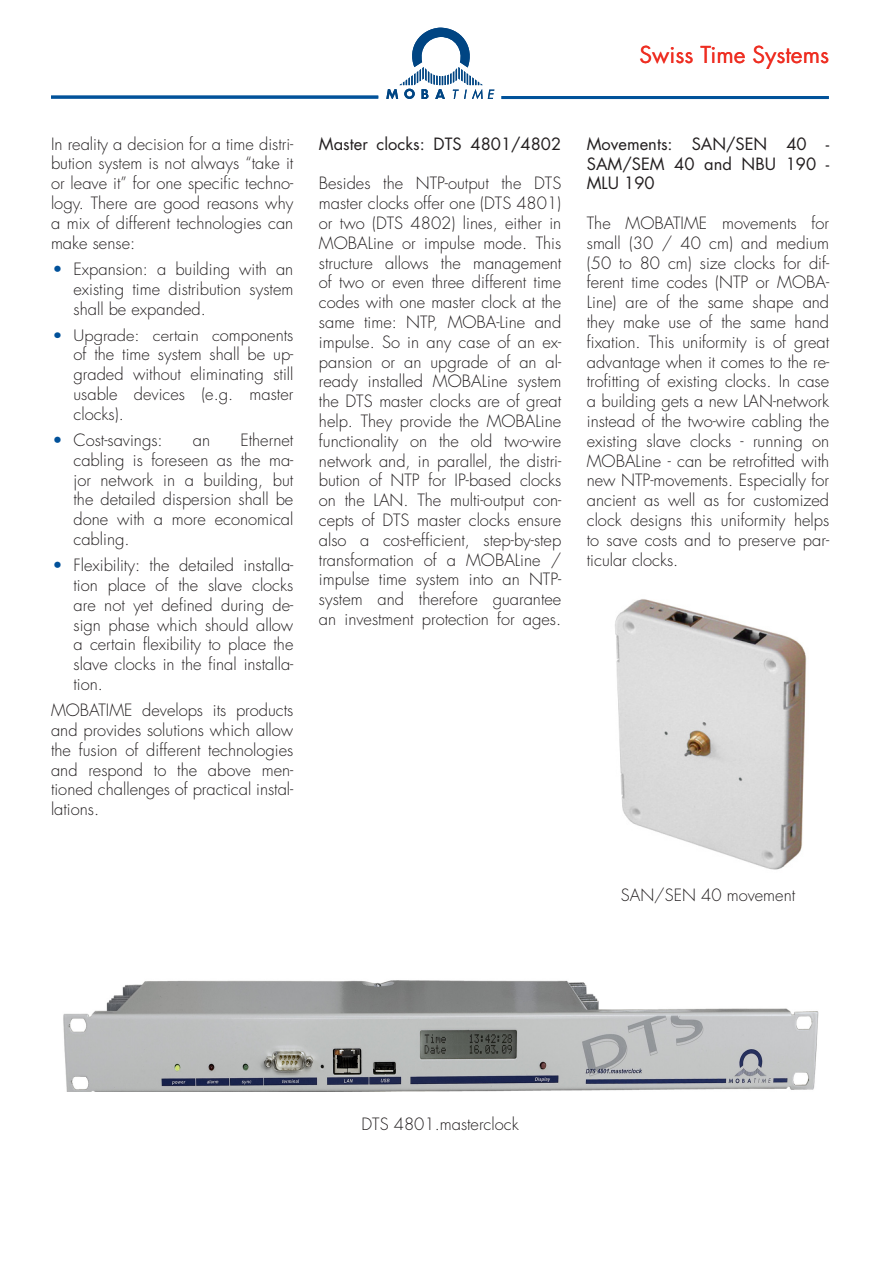
<style>
.page{position:relative;width:893px;height:1263px;background:#fff}
.page>*{position:absolute;margin:0;border:0;box-sizing:border-box;transform-origin:0 0}
.t1{font:22.65px "Futura";color:#ee2e22}
.t2{font:300 16.5px/19.8px "Futura Std";color:#231f20;text-align:justify}
.t3{font:16.5px/19.8px "Futura Std";color:#231f20;text-align:justify}
.t4{font:300 15.3px "Futura Std";color:#231f20;scale:1.08 1}
.s1{color:#01519a}
.s2{font-size:16.5px}
</style>
<div class="page">
<img style="left:615px;top:599px;width:192px;height:271px">
<img style="left:63px;top:980px;width:756px;height:112px">
<svg style="left:386px;top:28px;width:108px;height:71px"></svg>
<hr style="left:51px;top:96px;width:327px;height:3px;background:#01529a">
<hr style="left:501px;top:96px;width:328px;height:3px;background:#01529a">
<h1 class="t1" style="left:639px;top:39px;width:191px">Swiss Time Systems</h1>
<h1 class="t1" style="left:669px;top:39px;width:7px">i</h1>
<p class="t2" style="left:51px;top:134px;width:244px">In reality a decision for a time distri&shy;bution system is not always “take it or leave it” for one specific techno&shy;logy. There are good reasons why a mix of different technologies can make sense:</p>
<p class="t2" style="left:74px;top:259px;width:221px;text-indent:-21px"><span class="s1">•</span> Expansion: a building with an existing time distribution system shall be expanded.</p>
<p class="t4" style="left:53px;top:326px;width:225px"><span class="s1">•</span> Upgrade: certain c<span class="s2">omponents</span></p>
<p class="t2" style="left:74px;top:345px;width:221px">of the time system shall be up&shy;graded without eliminating still usable devices (e.g. master clocks).</p>
<p class="t2" style="left:53px;top:431px;width:112px"><span class="s1">•</span> Cost-savings:</p>
<p class="t2" style="left:193px;top:431px;width:19px">an</p>
<p class="t2" style="left:74px;top:431px;width:221px;text-indent:167px">Ethernet cabling is foreseen as the ma&shy;jor network in a building, but the detailed dispersion shall be done with a more economical cabling.</p>
<p class="t2" style="left:74px;top:556px;width:221px;text-indent:-21px"><span class="s1">•</span> Flexibility: the detailed installa&shy;tion place of the slave clocks are not yet defined during de&shy;sign phase which should allow a certain flexibility to place the slave clocks in the final installa&shy;tion.</p>
<p class="t2" style="left:51px;top:701px;width:244px">MOBATIME develops its products and provides solutions which allow the fusion of different technologies and respond to the above men&shy;tioned challenges of practical instal&shy;lations.</p>
<p class="t3" style="left:319px;top:134px;width:244px">Master clocks: DTS 4801/4802</p>
<p class="t2" style="left:319px;top:174px;width:244px">Besides the NTP-output the DTS master clocks offer one (DTS 4801) or two (DTS 4802) lines, either in MOBALine or impulse mode. This structure allows the management of two or even three different time codes with one master clock at the same time: NTP, MOBA-Line and impulse. So in any case of an ex&shy;pansion or an upgrade of an al&shy;ready installed MOBALine system the DTS master clocks are of great help. They provide the MOBALine functionality on the old two-wire network and, in parallel, the distri&shy;bution of NTP for IP-based clocks on the LAN. The multi-output con&shy;cepts of DTS master clocks ensure also a cost-efficient, step-by-step transformation of a MOBALine / impulse time system into an NTP&shy;system and therefore guarantee an investment protection for ages.</p>
<p class="t3" style="left:587px;top:134px;width:244px">Movements: SAN/SEN 40 - SAM/SEM 40 and NBU 190 - MLU 190</p>
<p class="t2" style="left:587px;top:214px;width:244px">The MOBATIME movements for small (30 / 40 cm) and medium (50 to 80 cm) size clocks for dif&shy;ferent time codes (NTP or MOBA-Line) are of the same shape and they make use of the same hand fixation. This uniformity is of great advantage when it comes to the re&shy;trofitting of existing clocks. In case a building gets a new LAN-network instead of the two-wire cabling the existing slave clocks - running on MOBALine - can be retrofitted with new NTP-movements. Especially for ancient as well as for customized clock designs this uniformity helps to save costs and to preserve par&shy;ticular clocks.</p>
<p class="t2" style="left:621px;top:885px;width:176px">SAN/SEN 40 movement</p>
<p class="t2" style="left:361px;top:1114px;width:159px">DTS 4801.masterclock</p>
</div>
